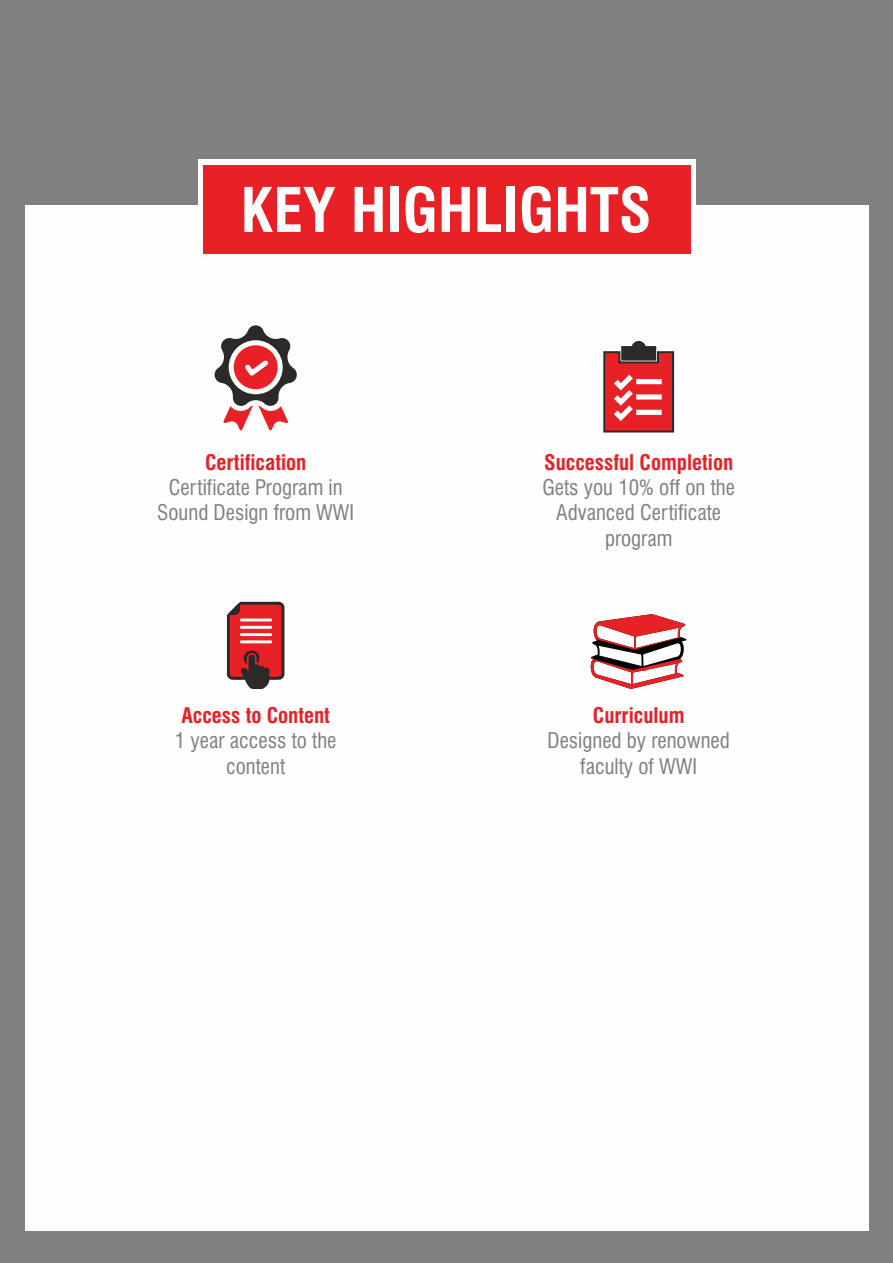
<style>
.page{position:relative;width:893px;height:1263px;background:#808080}
.page>*{position:absolute;margin:0;border:0;box-sizing:border-box;transform-origin:0 0}
.t1{font:700 condensed 59.85px "Swiss 721 BT";color:#fefefe}
.t2{font:condensed 21px/25.2px "Swiss 721 BT";color:#808080;text-align:center}
.t3{font:700 condensed 21px "Swiss 721 BT";color:#e82127}
</style>
<div class="page">
<div style="left:25px;top:206px;width:843px;height:1025px;background:#fefefe"></div>
<svg style="left:214px;top:325px;width:83px;height:105px"></svg>
<div style="left:198px;top:160px;width:497px;height:94px;background:#fefefe"></div>
<div style="left:203px;top:165px;width:487px;height:89px;background:#e82127"></div>
<svg style="left:227px;top:602px;width:57px;height:87px;background:#b9474a"></svg>
<svg style="left:603px;top:341px;width:72px;height:92px"></svg>
<svg style="left:590px;top:614px;width:97px;height:75px"></svg>
<h1 class="t1" style="left:241px;top:186px;width:412px">KEY HIGHLIGHTS</h1>
<p class="t3" style="left:205px;top:454px;width:103px">Certification</p>
<p class="t2" style="left:157px;top:477px;width:198px">Certificate Program in<br>Sound Design from WWI</p>
<p class="t3" style="left:181px;top:707px;width:150px">Access to Content</p>
<p class="t2" style="left:175px;top:730px;width:163px">1 year access to the content</p>
<p class="t3" style="left:544px;top:454px;width:191px">Successful Completion</p>
<p class="t2" style="left:542px;top:477px;width:194px">Gets you 10% off on the<br>Advanced Certificate program</p>
<p class="t3" style="left:593px;top:707px;width:93px">Curriculum</p>
<p class="t2" style="left:547px;top:730px;width:184px">Designed by renowned faculty of WWI</p>
</div>
